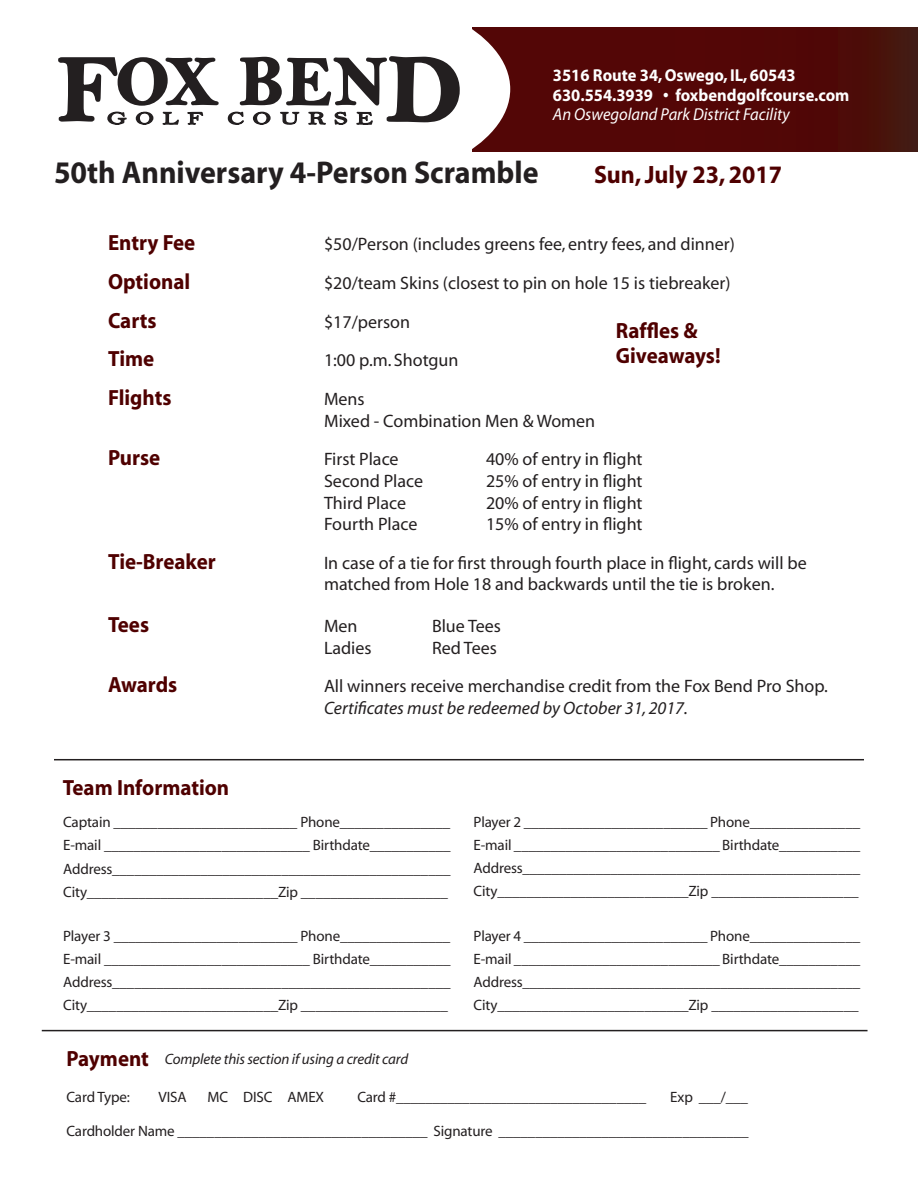
<style>
.page{position:relative;width:918px;height:1188px;background:#fff}
.page>*{position:absolute;margin:0;border:0;box-sizing:border-box;transform-origin:0 0}
.t1{font:700 31.5px "Myriad";color:#231f20;scale:.95 1}
.t2{font:700 25.2px "Myriad";color:#4f0000;scale:.95 1}
.t3{font:700 22.05px/25.2px "Myriad";color:#4f0000;scale:.95 1}
.t4{font:18px/21.6px "Myriad";color:#231f20}
.t5{font:italic 18px "Myriad";color:#231f20}
.t6{font:700 17.4px "Myriad";color:#fff;scale:.95 1}
.t7{font:italic 17.4px "Myriad";color:#fff;scale:.95 1}
.t8{font:15px "Myriad";letter-spacing:-.01em;color:#231f20}
.t9{font:italic 15px "Myriad";letter-spacing:-.01em;color:#231f20}
</style>
<div class="page">
<div style="left:473px;top:27px;width:445px;height:124px;background:linear-gradient(to right,#570104,#4a0f0a)"></div>
<svg style="left:472px;top:27px;width:38px;height:125px"></svg>
<svg style="left:58px;top:57px;width:161px;height:68px"></svg>
<svg style="left:227px;top:56px;width:233px;height:69px"></svg>
<hr style="left:54px;top:759px;width:810px;height:1px;background:#231f20">
<hr style="left:42px;top:1030px;width:826px;height:1px;background:#231f20">
<p class="t6" style="left:553px;top:66px;width:257px">3516 Route 34, Oswego, IL, 60543</p>
<p class="t6" style="left:553px;top:86px;width:314px">630.554.3939 • foxbendgolfcourse.com</p>
<p class="t7" style="left:553px;top:106px;width:251px">An Oswegoland Park District Facility</p>
<p class="t1" style="left:54px;top:156px;width:512px">50th Anniversary 4-Person Scramble</p>
<p class="t2" style="left:594px;top:162px;width:200px">Sun, July 23, 2017</p>
<p class="t3" style="left:108px;top:231px;width:93px">Entry Fee</p>
<p class="t4" style="left:324px;top:234px;width:412px">$50/Person (includes greens fee, entry fees, and dinner)</p>
<p class="t3" style="left:108px;top:270px;width:88px">Optional</p>
<p class="t4" style="left:324px;top:273px;width:408px">$20/team Skins (closest to pin on hole 15 is tiebreaker)</p>
<p class="t3" style="left:108px;top:308px;width:53px">Carts</p>
<p class="t4" style="left:324px;top:312px;width:88px">$17/person</p>
<p class="t3" style="left:108px;top:347px;width:50px">Time</p>
<p class="t4" style="left:324px;top:350px;width:136px">1:00 p.m. Shotgun</p>
<p class="t3" style="left:108px;top:386px;width:68px">Flights</p>
<p class="t4" style="left:324px;top:389px;width:273px">Mens<br>Mixed - Combination Men &amp; Women</p>
<p class="t3" style="left:108px;top:446px;width:57px">Purse</p>
<p class="t4" style="left:324px;top:449px;width:76px">First Place</p>
<p class="t4" style="left:486px;top:449px;width:158px">40% of entry in flight</p>
<p class="t4" style="left:324px;top:471px;width:101px">Second Place</p>
<p class="t4" style="left:486px;top:471px;width:158px">25% of entry in flight</p>
<p class="t4" style="left:324px;top:492px;width:84px">Third Place</p>
<p class="t4" style="left:486px;top:492px;width:158px">20% of entry in flight</p>
<p class="t4" style="left:324px;top:514px;width:95px">Fourth Place</p>
<p class="t4" style="left:486px;top:514px;width:158px">15% of entry in flight</p>
<p class="t3" style="left:108px;top:550px;width:115px">Tie-Breaker</p>
<p class="t4" style="left:324px;top:553px;width:484px">In case of a tie for first through fourth place in flight, cards will be matched from Hole 18 and backwards until the tie is broken.</p>
<p class="t3" style="left:108px;top:613px;width:45px">Tees</p>
<p class="t4" style="left:324px;top:616px;width:35px">Men</p>
<p class="t4" style="left:432px;top:616px;width:70px">Blue Tees</p>
<p class="t4" style="left:324px;top:638px;width:49px">Ladies</p>
<p class="t4" style="left:432px;top:638px;width:66px">Red Tees</p>
<p class="t3" style="left:108px;top:673px;width:75px">Awards</p>
<p class="t4" style="left:324px;top:676px;width:505px">All winners receive merchandise credit from the Fox Bend Pro Shop.</p>
<p class="t5" style="left:324px;top:699px;width:365px">Certificates must be redeemed by October 31, 2017.</p>
<p class="t3" style="left:616px;top:318px;width:112px">Raffles &amp;<br>Giveaways!</p>
<p class="t3" style="left:63px;top:775px;width:177px">Team Information</p>
<p class="t8" style="left:63px;top:815px;width:389px">Captain _________________________ Phone_______________</p>
<p class="t8" style="left:63px;top:838px;width:389px">E-mail ____________________________ Birthdate___________</p>
<p class="t8" style="left:63px;top:861px;width:389px">Address______________________________________________</p>
<p class="t8" style="left:63px;top:884px;width:386px">City__________________________Zip ____________________</p>
<p class="t8" style="left:63px;top:928px;width:389px">Player 3 _________________________ Phone_______________</p>
<p class="t8" style="left:63px;top:951px;width:389px">E-mail ____________________________ Birthdate___________</p>
<p class="t8" style="left:63px;top:975px;width:389px">Address______________________________________________</p>
<p class="t8" style="left:63px;top:998px;width:386px">City__________________________Zip ____________________</p>
<p class="t8" style="left:474px;top:814px;width:388px">Player 2 _________________________ Phone_______________</p>
<p class="t8" style="left:474px;top:837px;width:388px">E-mail ____________________________ Birthdate___________</p>
<p class="t8" style="left:474px;top:861px;width:388px">Address______________________________________________</p>
<p class="t8" style="left:474px;top:884px;width:386px">City__________________________Zip ____________________</p>
<p class="t8" style="left:474px;top:928px;width:388px">Player 4 _________________________ Phone_______________</p>
<p class="t8" style="left:474px;top:951px;width:388px">E-mail ____________________________ Birthdate___________</p>
<p class="t8" style="left:474px;top:975px;width:388px">Address______________________________________________</p>
<p class="t8" style="left:474px;top:998px;width:386px">City__________________________Zip ____________________</p>
<p class="t3" style="left:66px;top:1047px;width:88px">Payment</p>
<p class="t8" style="left:66px;top:1090px;width:65px">Card Type:</p>
<p class="t8" style="left:158px;top:1090px;width:30px">VISA</p>
<p class="t8" style="left:208px;top:1090px;width:118px">MC DISC AMEX</p>
<p class="t8" style="left:357px;top:1090px;width:290px">Card #__________________________________</p>
<p class="t8" style="left:670px;top:1090px;width:79px">Exp ___/___</p>
<p class="t8" style="left:66px;top:1124px;width:684px">Cardholder Name __________________________________ Signature __________________________________</p>
<p class="t9" style="left:165px;top:1052px;width:245px">Complete this section if using a credit card</p>
</div>
